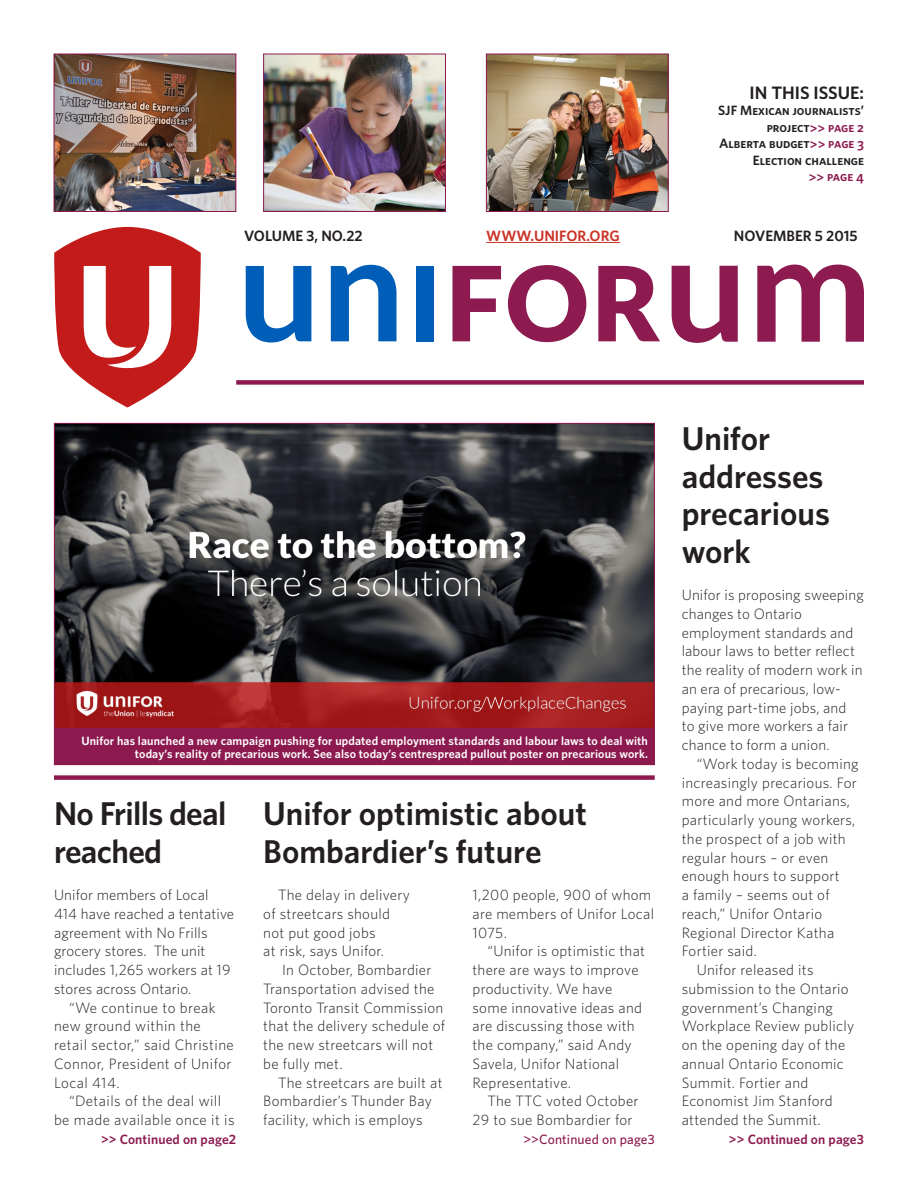
<style>
.page{position:relative;width:918px;height:1188px;background:#fff}
.page>*{position:absolute;margin:0;border:0;box-sizing:border-box;transform-origin:0 0}
.Feature_HED{font:600 33px/37.5px "Whitney";color:#231f20}
.Feature_HED-2{font:600 33px/37.5px "Whitney";letter-spacing:-.02em;color:#231f20}
.DO_NOT_EDIT_Headline{font:600 18px "Whitney";color:#231f20}
.Body_Copy_Indent{font:300 15px/18.8px "Whitney";letter-spacing:.02em;color:#231f20}
.Body_Copy_No_Indent{font:300 15px/18.8px "Whitney";letter-spacing:.01em;color:#231f20}
.Volume_info{font:600 15px "Whitney";color:#231f20}
.Volume_info-2{font:600 15px "Whitney";color:#ca3327}
.Headline_call-out_an{font:13.5px/16.5px "Whitney Semibold SC";color:#231f20;text-align:right}
.Continued_on{font:600 13.5px "Whitney";letter-spacing:.01em;color:#8c1a4f}
.Continued_on-2{font:500 13.5px "Whitney";letter-spacing:.01em;color:#8c1a4f}
.Headline_call-out_an-2{font:13.5px "Whitney Semibold SC";color:#8c1a4f}
.Cutline{font:600 12px/13.5px "Whitney";letter-spacing:.01em;color:#fff;text-align:right}
.s1{color:#8c1a4f}
</style>
<div class="page">
<img style="left:56px;top:56px;width:178px;height:154px">
<div style="left:54px;top:54px;width:182px;height:158px;border:1px solid #8c1a4f"></div>
<img style="left:265px;top:56px;width:179px;height:154px">
<div style="left:263px;top:54px;width:183px;height:158px;border:1px solid #8c1a4f"></div>
<img style="left:488px;top:56px;width:179px;height:154px">
<div style="left:486px;top:54px;width:183px;height:158px;border:1px solid #8c1a4f"></div>
<svg style="left:54px;top:227px;width:147px;height:181px"></svg>
<svg style="left:246px;top:266px;width:65px;height:77px"></svg>
<svg style="left:331px;top:265px;width:65px;height:76px"></svg>
<svg style="left:452px;top:266px;width:49px;height:75px"></svg>
<svg style="left:508px;top:265px;width:78px;height:77px"></svg>
<svg style="left:598px;top:266px;width:62px;height:75px"></svg>
<div style="left:416px;top:266px;width:17px;height:75px;background:#005eb8"></div>
<svg style="left:672px;top:266px;width:66px;height:77px"></svg>
<svg style="left:757px;top:265px;width:107px;height:77px"></svg>
<img style="left:56px;top:425px;width:597px;height:303px">
<hr style="left:486px;top:242px;width:134px;height:1px;background:#ca3327">
<div style="left:54px;top:775px;width:601px;height:5px;background:#8c1a4f"></div>
<div style="left:54px;top:728px;width:601px;height:37px;background:#8c1a4f"></div>
<div style="left:236px;top:380px;width:628px;height:5px;background:#8c1a4f"></div>
<p class="DO_NOT_EDIT_Headline" style="left:750px;top:80px;width:116px">IN THIS ISSUE:</p>
<p class="Headline_call-out_an" style="left:718px;top:102px;width:147px">SJF Mexican journalists’ project<span class="s1">&gt;&gt; page 2</span></p>
<p class="Headline_call-out_an" style="left:719px;top:135px;width:146px">Alberta budget<span class="s1">&gt;&gt; page 3</span></p>
<p class="Headline_call-out_an" style="left:753px;top:151px;width:113px">Election challenge</p>
<p class="Headline_call-out_an-2" style="left:809px;top:168px;width:57px">&gt;&gt; page 4</p>
<p class="Volume_info" style="left:244px;top:226px;width:120px">VOLUME 3, NO.22</p>
<p class="Volume_info-2" style="left:486px;top:226px;width:135px">WWW.UNIFOR.ORG</p>
<p class="Volume_info" style="left:734px;top:226px;width:125px">NOVEMBER 5 2015</p>
<p class="Cutline" style="left:81px;top:734px;width:568px">Unifor has launched a new campaign pushing for updated employment standards and labour laws to deal with today’s reality of precarious work. See also today’s centrespread pullout poster on precarious work.</p>
<p class="Feature_HED-2" style="left:54px;top:794px;width:174px">No Frills deal reached</p>
<p class="Body_Copy_No_Indent" style="left:54px;top:885px;width:182px">Unifor members of Local<br>414 have reached a tentative agreement with No Frills grocery stores. The unit includes 1,265 workers at 19 stores across Ontario.</p>
<p class="Body_Copy_Indent" style="left:54px;top:997px;width:181px;text-indent:15px">“We continue to break new ground within the retail sector,” said Christine<br>Connor, President of Unifor<br>Local 414.</p>
<p class="Body_Copy_Indent" style="left:54px;top:1091px;width:182px;text-align:center">“Details of the deal will<br>be made available once it is</p>
<p class="Feature_HED" style="left:263px;top:794px;width:325px">Unifor optimistic about<br>Bombardier’s future</p>
<p class="Body_Copy_Indent" style="left:278px;top:885px;width:133px">The delay in delivery</p>
<p class="Body_Copy_Indent" style="left:263px;top:904px;width:128px">of streetcars should</p>
<p class="Body_Copy_Indent" style="left:263px;top:922px;width:114px">not put good jobs</p>
<p class="Body_Copy_Indent" style="left:263px;top:941px;width:122px">at risk, says Unifor.</p>
<p class="Body_Copy_Indent" style="left:282px;top:960px;width:151px">In October, Bombardier</p>
<p class="Body_Copy_Indent" style="left:263px;top:979px;width:173px">Transportation advised the</p>
<p class="Body_Copy_Indent" style="left:263px;top:997px;width:182px">Toronto Transit Commission</p>
<p class="Body_Copy_Indent" style="left:263px;top:1016px;width:183px">that the delivery schedule of</p>
<p class="Body_Copy_Indent" style="left:263px;top:1035px;width:171px">the new streetcars will not</p>
<p class="Body_Copy_Indent" style="left:263px;top:1054px;width:81px">be fully met.</p>
<p class="Body_Copy_Indent" style="left:263px;top:1072px;width:181px;text-indent:15px">The streetcars are built at<br>Bombardier’s Thunder Bay facility, which is employs</p>
<p class="Body_Copy_Indent" style="left:472px;top:885px;width:183px">1,200 people, 900 of whom are members of Unifor Local<br>1075.</p>
<p class="Body_Copy_Indent" style="left:472px;top:941px;width:174px;text-indent:15px">“Unifor is optimistic that there are ways to improve productivity. We have some innovative ideas and are discussing those with the company,” said Andy<br>Savela, Unifor National<br>Representative.</p>
<p class="Body_Copy_Indent" style="left:472px;top:1091px;width:168px;text-indent:15px">The TTC voted October<br>29 to sue Bombardier for</p>
<p class="Feature_HED" style="left:682px;top:419px;width:150px">Unifor addresses precarious work</p>
<p class="Body_Copy_No_Indent" style="left:682px;top:585px;width:184px">Unifor is proposing sweeping changes to Ontario employment standards and labour laws to better reflect the reality of modern work in an era of precarious, low&shy;paying part-time jobs, and<br>to give more workers a fair chance to form a union.</p>
<p class="Body_Copy_Indent" style="left:682px;top:754px;width:178px;text-indent:15px">“Work today is becoming increasingly precarious. For more and more Ontarians, particularly young workers, the prospect of a job with regular hours – or even enough hours to support<br>a family – seems out of reach,” Unifor Ontario<br>Regional Director Katha<br>Fortier said.</p>
<p class="Body_Copy_Indent" style="left:682px;top:960px;width:174px;text-indent:15px">Unifor released its submission to the Ontario government’s Changing<br>Workplace Review publicly on the opening day of the annual Ontario Economic<br>Summit. Fortier and<br>Economist Jim Stanford attended the Summit.</p>
<p class="Continued_on" style="left:101px;top:1130px;width:137px">&gt;&gt; Continued on page2</p>
<p class="Continued_on-2" style="left:523px;top:1130px;width:133px">&gt;&gt;Continued on page3</p>
<p class="Continued_on" style="left:729px;top:1130px;width:137px">&gt;&gt; Continued on page3</p>
</div>
